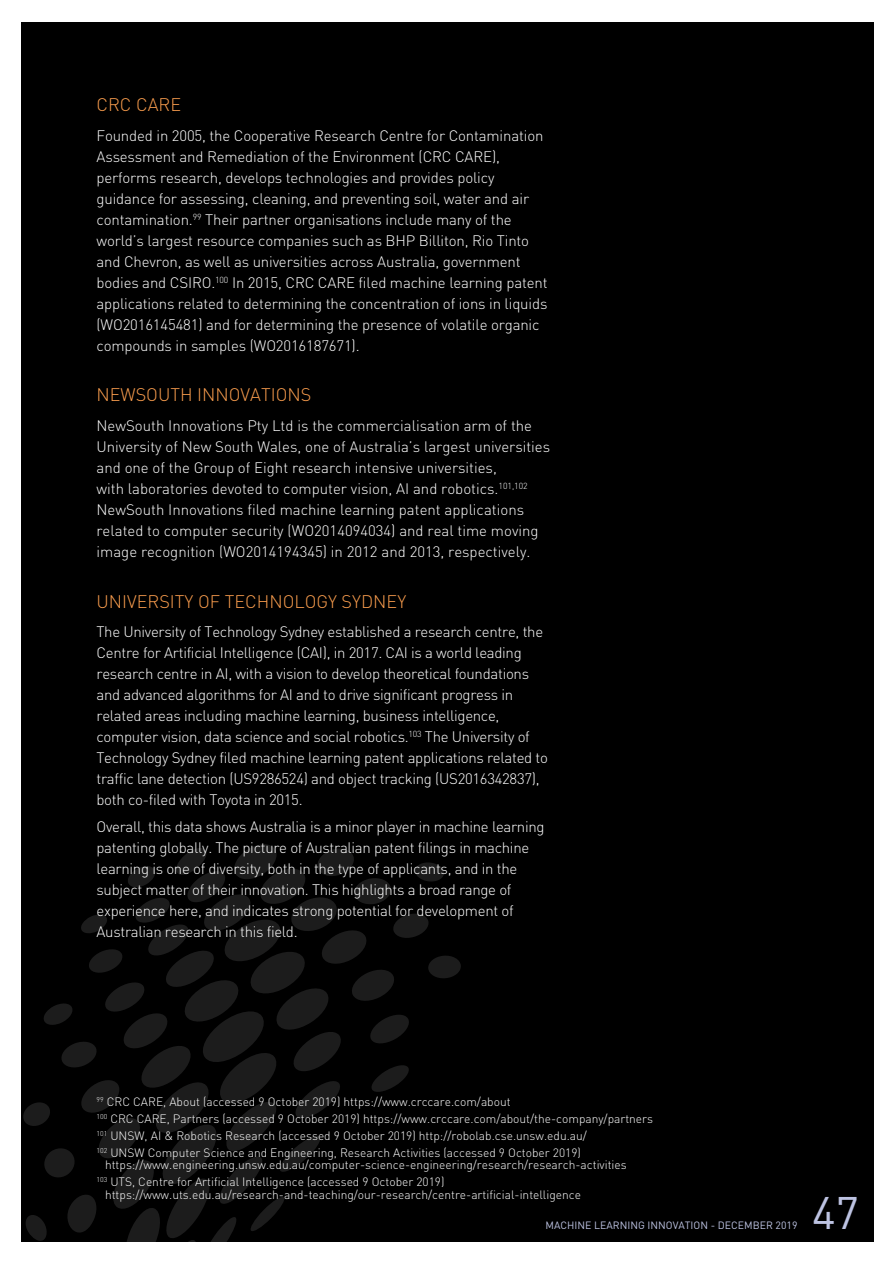
<style>
.page{position:relative;width:893px;height:1263px;background:#fff}
.page>*{position:absolute;margin:0;border:0;box-sizing:border-box;transform-origin:0 0}
.t1{font:45px "DIN";color:#bdc3e2}
.t2{font:300 18px "DIN";color:#f89c4d}
.t3{font:300 15px/21px "DIN";letter-spacing:-.01em;color:#fff}
.t4{font:300 12px/17px "DIN";color:#fff}
.t5{font:10.5px "DIN";color:#bdc3e2}
</style>
<div class="page">
<div style="left:21px;top:22px;width:853px;height:1220px;background:#000"></div>
<svg style="left:23px;top:844px;width:438px;height:398px"></svg>
<p class="t2" style="left:97px;top:93px;width:86px">CRC CARE</p>
<p class="t3" style="left:97px;top:124px;width:453px">Founded in 2005, the Cooperative Research Centre for Contamination Assessment and Remediation of the Environment (CRC CARE), performs research, develops technologies and provides policy guidance for assessing, cleaning, and preventing soil, water and air contamination.<sup>99</sup> Their partner organisations include many of the world’s largest resource companies such as BHP Billiton, Rio Tinto and Chevron, as well as universities across Australia, government bodies and CSIRO.<sup>100</sup> In 2015, CRC CARE filed machine learning patent applications related to determining the concentration of ions in liquids (WO2016145481) and for determining the presence of volatile organic compounds in samples (WO2016187671).</p>
<p class="t2" style="left:97px;top:384px;width:216px">NEWSOUTH INNOVATIONS</p>
<p class="t3" style="left:97px;top:415px;width:455px">NewSouth Innovations Pty Ltd is the commercialisation arm of the University of New South Wales, one of Australia’s largest universities and one of the Group of Eight research intensive universities,<br>with laboratories devoted to computer vision, AI and robotics.<sup>101,102<br></sup>NewSouth Innovations filed machine learning patent applications related to computer security (WO2014094034) and real time moving image recognition (WO2014194345) in 2012 and 2013, respectively.</p>
<p class="t2" style="left:97px;top:590px;width:311px">UNIVERSITY OF TECHNOLOGY SYDNEY</p>
<p class="t3" style="left:97px;top:621px;width:453px">The University of Technology Sydney established a research centre, the Centre for Artificial Intelligence (CAI), in 2017. CAI is a world leading research centre in AI, with a vision to develop theoretical foundations and advanced algorithms for AI and to drive significant progress in related areas including machine learning, business intelligence, computer vision, data science and social robotics.<sup>103</sup> The University of Technology Sydney filed machine learning patent applications related to traffic lane detection (US9286524) and object tracking (US2016342837), both co-filed with Toyota in 2015.</p>
<p class="t3" style="left:97px;top:816px;width:450px">Overall, this data shows Australia is a minor player in machine learning patenting globally. The picture of Australian patent filings in machine learning is one of diversity, both in the type of applicants, and in the subject matter of their innovation. This highlights a broad range of experience here, and indicates strong potential for development of Australian research in this field.</p>
<p class="t4" style="left:97px;top:1093px;width:558px"><sup>99</sup> CRC CARE, About (accessed 9 October 2019) https://www.crccare.com/about<br><sup>100</sup> CRC CARE, Partners (accessed 9 October 2019) https://www.crccare.com/about/the-company/partners <sup>101</sup> UNSW, AI &amp; Robotics Research (accessed 9 October 2019) http://robolab.cse.unsw.edu.au/<br><sup>102</sup> UNSW Computer Science and Engineering, Research Activities (accessed 9 October 2019)</p>
<p class="t4" style="left:97px;top:1156px;width:532px;text-indent:8px">https://www.engineering.unsw.edu.au/computer-science-engineering/research/research-activities<br><sup>103</sup> UTS, Centre for Artificial Intelligence (accessed 9 October 2019)</p>
<p class="t4" style="left:105px;top:1186px;width:477px">https://www.uts.edu.au/research-and-teaching/our-research/centre-artificial-intelligence</p>
<p class="t5" style="left:546px;top:1218px;width:253px">MACHINE LEARNING INNOVATION - DECEMBER 2019</p>
<h1 class="t1" style="left:812px;top:1185px;width:48px">47</h1>
</div>
